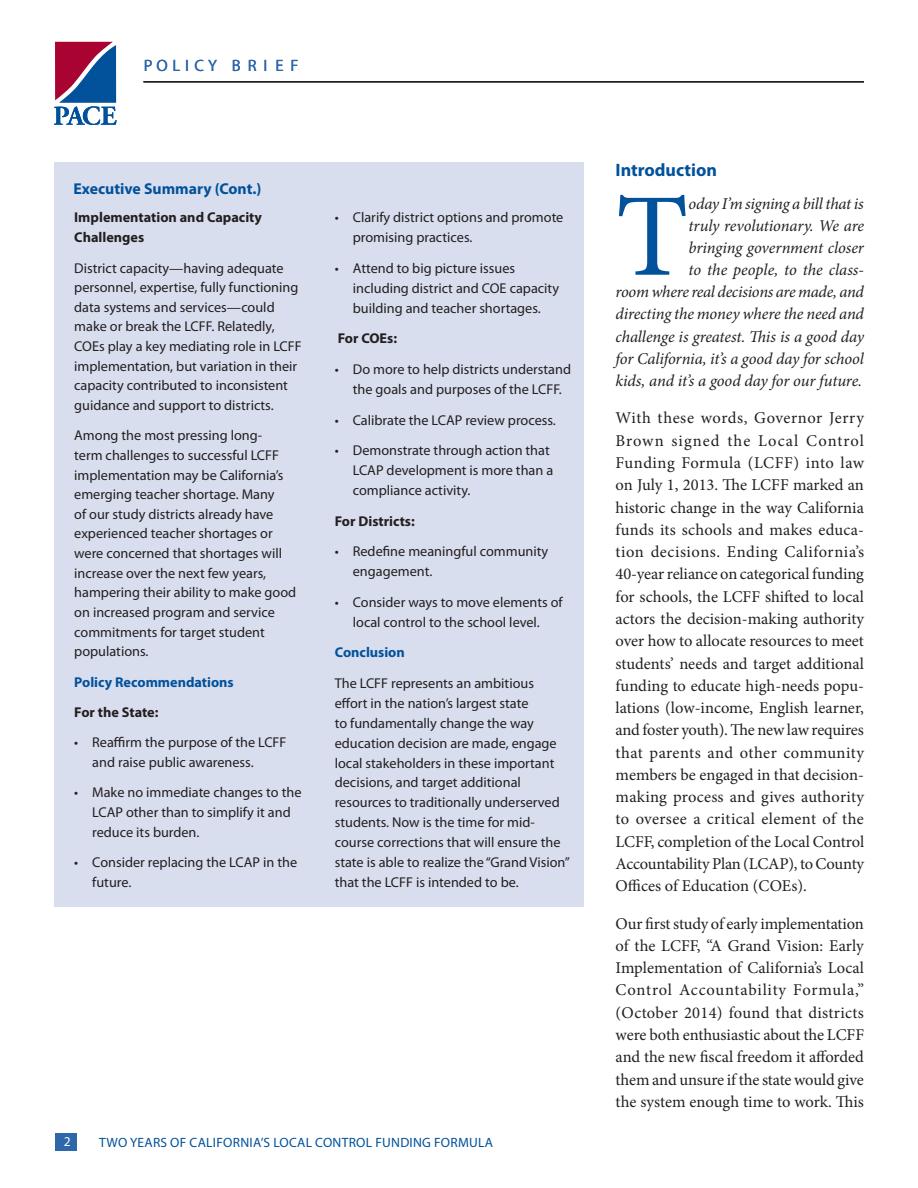
<style>
.page{position:relative;width:918px;height:1188px;background:#fff}
.page>*{position:absolute;margin:0;border:0;box-sizing:border-box;transform-origin:0 0}
.t1{font:118.2px "Minion Pro";color:#01519b}
.t2{font:700 18px "Myriad Pro";color:#01519b}
.t3{font:16.5px/22.2px "Minion Pro";letter-spacing:-.01em;color:#231f20;text-align:justify}
.t4{font:italic 16.5px/22.2px "Minion Pro";letter-spacing:-.01em;color:#231f20;text-align:right}
.t5{font:16.5px "Myriad Pro";letter-spacing:.28em;color:#2e67aa}
.t6{font:700 15.75px "Myriad Pro";color:#01519b}
.t7{font:14.25px/19.6px "Myriad Pro";color:#231f20}
.t8{font:700 14.25px/19.6px "Myriad Pro";color:#231f20}
.t9{font:700 14.25px "Myriad Pro";color:#01519b}
.t10{font:13.5px "Myriad Pro";letter-spacing:.02em;color:#01519b}
.t11{font:13.5px "Myriad Pro";color:#fff}
</style>
<div class="page">
<div style="left:54px;top:162px;width:529px;height:744px;background:#d8deee"></div>
<div style="left:56px;top:1133px;width:21px;height:17px;background:#2e67aa"></div>
<hr style="left:143px;top:81px;width:721px;height:1px;background:#231f20">
<svg style="left:54px;top:42px;width:63px;height:83px"></svg>
<p class="t5" style="left:144px;top:56px;width:156px">POLICY BRI E F</p>
<p class="t6" style="left:74px;top:179px;width:189px">Executive Summary (Cont.)</p>
<p class="t8" style="left:74px;top:208px;width:189px">Implementation and Capacity<br>Challenges</p>
<p class="t7" style="left:74px;top:258px;width:229px">District capacity—having adequate personnel, expertise, fully functioning data systems and services—could make or break the LCFF. Relatedly, COEs play a key mediating role in LCFF implementation, but variation in their capacity contributed to inconsistent guidance and support to districts.</p>
<p class="t7" style="left:74px;top:426px;width:223px">Among the most pressing long-<br>term challenges to successful LCFF implementation may be California’s emerging teacher shortage. Many<br>of our study districts already have experienced teacher shortages or were concerned that shortages will increase over the next few years, hampering their ability to make good on increased program and service commitments for target student populations.</p>
<p class="t9" style="left:74px;top:674px;width:161px">Policy Recommendations</p>
<p class="t8" style="left:74px;top:703px;width:86px">For the State:</p>
<p class="t7" style="left:92px;top:733px;width:196px;text-indent:-18px">• Reaffirm the purpose of the LCFF and raise public awareness.</p>
<p class="t7" style="left:92px;top:783px;width:211px;text-indent:-18px">• Make no immediate changes to the<br>LCAP other than to simplify it and reduce its burden.</p>
<p class="t7" style="left:92px;top:853px;width:206px;text-indent:-18px">• Consider replacing the LCAP in the future.</p>
<p class="t7" style="left:353px;top:208px;width:212px;text-indent:-18px">• Clarify district options and promote promising practices.</p>
<p class="t7" style="left:353px;top:259px;width:208px;text-indent:-18px">• Attend to big picture issues including district and COE capacity building and teacher shortages.</p>
<p class="t8" style="left:338px;top:329px;width:61px">For COEs:</p>
<p class="t7" style="left:353px;top:360px;width:220px;text-indent:-18px">• Do more to help districts understand the goals and purposes of the LCFF.</p>
<p class="t7" style="left:335px;top:410px;width:223px">• Calibrate the LCAP review process.</p>
<p class="t7" style="left:353px;top:441px;width:202px;text-indent:-18px">• Demonstrate through action that<br>LCAP development is more than a compliance activity.</p>
<p class="t8" style="left:335px;top:511px;width:82px">For Districts:</p>
<p class="t7" style="left:353px;top:542px;width:197px;text-indent:-18px">• Redefine meaningful community engagement.</p>
<p class="t7" style="left:335px;top:592px;width:229px;text-align:center">• Consider ways to move elements of local control to the school level.</p>
<p class="t9" style="left:335px;top:645px;width:72px">Conclusion</p>
<p class="t7" style="left:335px;top:674px;width:237px">The LCFF represents an ambitious effort in the nation’s largest state<br>to fundamentally change the way education decision are made, engage local stakeholders in these important decisions, and target additional resources to traditionally underserved students. Now is the time for mid&shy;course corrections that will ensure the state is able to realize the “Grand Vision” that the LCFF is intended to be.</p>
<p class="t11" style="left:64px;top:1134px;width:8px">2</p>
<p class="t10" style="left:99px;top:1135px;width:47px">Two Years</p>
<p class="t10" style="left:170px;top:1135px;width:36px">of California</p>
<p class="t10" style="left:261px;top:1135px;width:28px">’s Local</p>
<p class="t10" style="left:315px;top:1135px;width:17px">Control</p>
<p class="t10" style="left:375px;top:1135px;width:16px">Funding</p>
<p class="t10" style="left:434px;top:1135px;width:17px">Formula</p>
<p class="t2" style="left:616px;top:159px;width:103px">Introduction</p>
<h1 class="t1" style="left:616px;top:158px;width:74px">T</h1>
<p class="t4" style="left:616px;top:192px;width:250px">oday I’m signing a bill that is<br>truly revolutionary. We are<br>bringing government closer<br>to the people, to the class-<br>room where real decisions are made, and directing the money where the need and challenge is greatest. This is a good day for California, it’s a good day for school kids, and it’s a good day for our future.</p>
<p class="t3" style="left:616px;top:407px;width:250px">With these words, Governor Jerry Brown signed the Local Control Funding Formula (LCFF) into law on July 1, 2013. The LCFF marked an historic change in the way California funds its schools and makes educa&shy;tion decisions. Ending California’s 40-year reliance on categorical funding for schools, the LCFF shifted to local actors the decision-making authority over how to allocate resources to meet students’ needs and target additional funding to educate high-needs popu&shy;lations (low-income, English learner, and foster youth). The new law requires that parents and other community members be engaged in that decision&shy;making process and gives authority to oversee a critical element of the LCFF, completion of the Local Control Accountability Plan (LCAP), to County Offices of Education (COEs).</p>
<p class="t3" style="left:616px;top:912px;width:250px">Our first study of early implementation of the LCFF, “A Grand Vision: Early Implementation of California’s Local Control Accountability Formula,” (October 2014) found that districts were both enthusiastic about the LCFF and the new fiscal freedom it afforded them and unsure if the state would give the system enough time to work. This</p>
</div>
